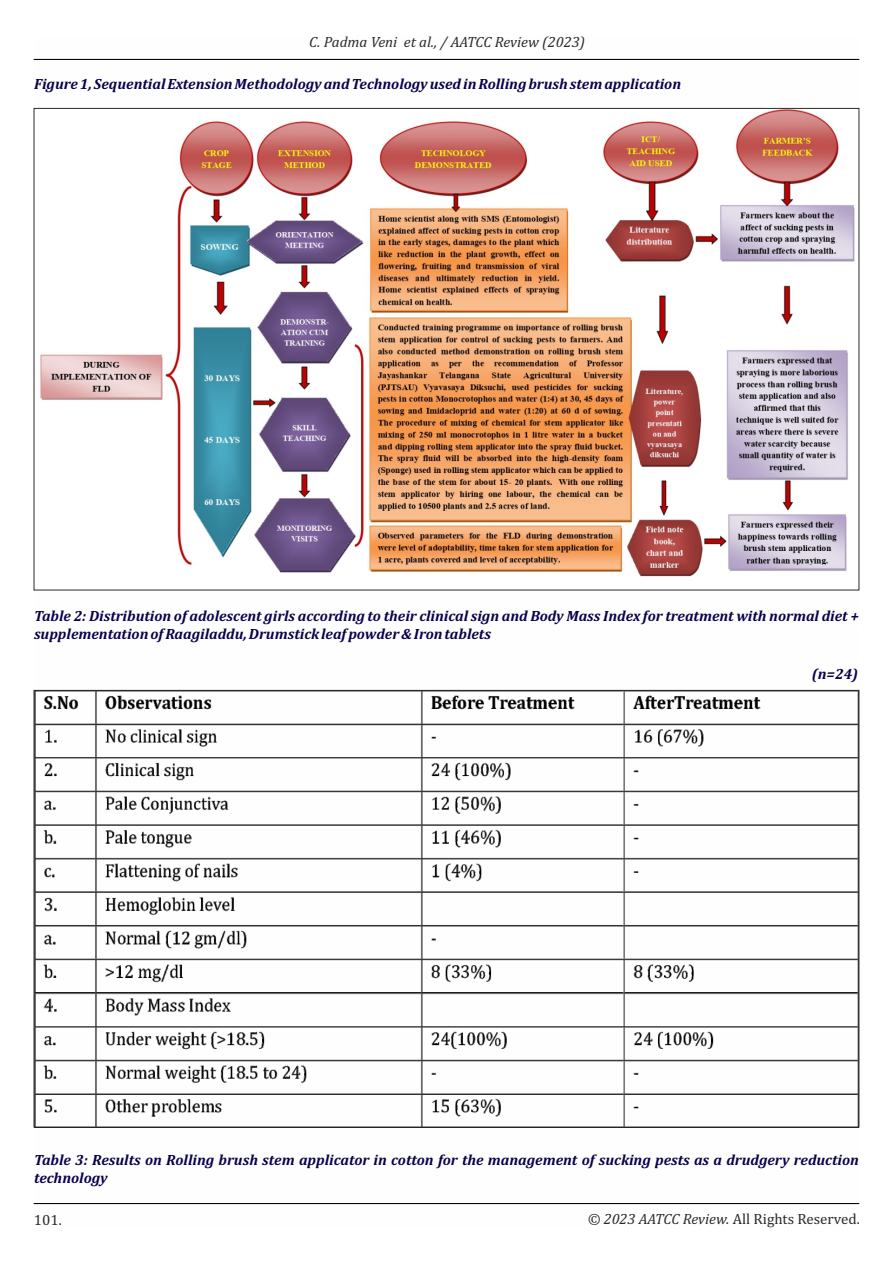
<style>
.page{position:relative;width:893px;height:1263px;background:#fff}
.page>*{position:absolute;margin:0;border:0;box-sizing:border-box;transform-origin:0 0}
.t1{font:italic 700 15px/17.5px "Cambria";color:#09014c}
.t2{font:15px "Cambria";color:#2b2a29}
.t3{font:italic 15px "Cambria";color:#2b2a29}
.s1{font-style:italic}
</style>
<div class="page">
<hr style="left:34px;top:1203px;width:825px;height:1px;background:#000">
<hr style="left:34px;top:59px;width:825px;height:1px;background:#000">
<img style="left:40px;top:110px;width:815px;height:467px">
<img style="left:36px;top:692px;width:821px;height:433px">
<p class="t3" style="left:309px;top:35px;width:277px">C. Padma Veni et al., / AATCC Review (2023)</p>
<p class="t1" style="left:34px;top:76px;width:649px">Figure 1, Sequential Extension Methodology and Technology used in Rolling brush stem application</p>
<p class="t1" style="left:34px;top:608px;width:826px">Table 2: Distribution of adolescent girls according to their clinical sign and Body Mass Index for treatment with normal diet + supplementation of Raagiladdu, Drumstick leaf powder &amp; Iron tablets</p>
<p class="t1" style="left:812px;top:666px;width:48px">(n=24)</p>
<p class="t1" style="left:34px;top:1152px;width:826px">Table 3: Results on Rolling brush stem applicator in cotton for the management of sucking pests as a drudgery reduction technology</p>
<p class="t2" style="left:34px;top:1213px;width:30px">101.</p>
<p class="t2" style="left:588px;top:1212px;width:274px"><span class="s1">© 2023 AATCC Review.</span> All Rights Reserved.</p>
</div>
